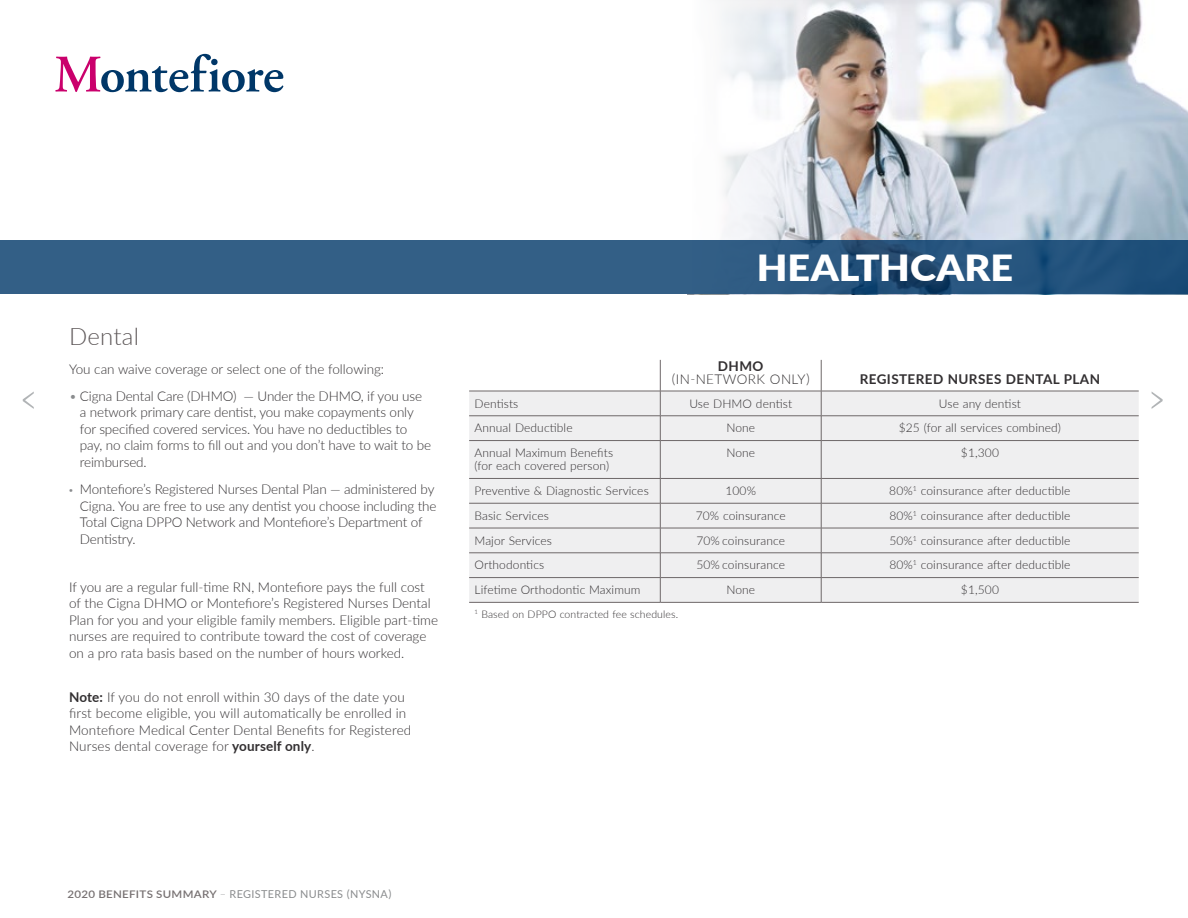
<style>
.page{position:relative;width:1188px;height:918px;background:#fff}
.page>*{position:absolute;margin:0;border:0;box-sizing:border-box;transform-origin:0 0}
.t1{font:900 36px "Lato";letter-spacing:-.005em;color:#fff;scale:1.1 1}
.t2{font:300 24px "Lato";letter-spacing:.01em;color:#5e5859}
.t3{font:300 13.5px/16.5px "Lato";letter-spacing:-.005em;color:#322f31}
.t4{font:700 13.5px "Lato";letter-spacing:.03em;color:#322f31}
.t5{font:300 13.5px "Lato";letter-spacing:.03em;color:#322f31}
.t6{font:300 12px/13.2px "Lato";letter-spacing:.01em;color:#322f31}
.t7{font:10.8px "Lato";letter-spacing:.035em;color:#8a8c8e}
.t8{font:300 10.5px "Lato";letter-spacing:.01em;color:#322f31}
.s1{color:#8a8c8e}
.s2{font-family:"Myriad Pro";font-weight:400;color:#8a8c8e}
.s3{font-weight:700}
.s4{font-weight:600;font-size:10.5px;color:#777172}
.s5{font-weight:300}
</style>
<div class="page">
<svg style="left:23px;top:392px;width:11px;height:17px"></svg>
<svg style="left:1152px;top:392px;width:11px;height:17px"></svg>
<img style="left:1163px;top:95px;width:25px;height:145px">
<svg style="left:110px;top:0;width:1053px;height:240px"></svg>
<svg style="left:144px;top:109px;width:18px;height:15px"></svg>
<svg style="left:273px;top:109px;width:9px;height:11px"></svg>
<svg style="left:55px;top:54px;width:228px;height:38px"></svg>
<div style="left:469px;top:392px;width:670px;height:210px;background:#efeff0"></div>
<hr style="left:469px;top:391px;width:191px;height:1px;background:#6e6869">
<hr style="left:660px;top:391px;width:161px;height:1px;background:#6e6869">
<hr style="left:821px;top:391px;width:318px;height:1px;background:#6e6869">
<hr style="left:469px;top:416px;width:191px;height:1px;background:#6e6869">
<hr style="left:660px;top:416px;width:161px;height:1px;background:#6e6869">
<hr style="left:821px;top:416px;width:318px;height:1px;background:#6e6869">
<hr style="left:469px;top:440px;width:191px;height:1px;background:#6e6869">
<hr style="left:660px;top:440px;width:161px;height:1px;background:#6e6869">
<hr style="left:821px;top:440px;width:318px;height:1px;background:#6e6869">
<hr style="left:469px;top:478px;width:191px;height:1px;background:#6e6869">
<hr style="left:660px;top:478px;width:161px;height:1px;background:#6e6869">
<hr style="left:821px;top:478px;width:318px;height:1px;background:#6e6869">
<hr style="left:469px;top:503px;width:191px;height:1px;background:#6e6869">
<hr style="left:660px;top:503px;width:161px;height:1px;background:#6e6869">
<hr style="left:821px;top:503px;width:318px;height:1px;background:#6e6869">
<hr style="left:469px;top:528px;width:191px;height:1px;background:#6e6869">
<hr style="left:660px;top:528px;width:161px;height:1px;background:#6e6869">
<hr style="left:821px;top:528px;width:318px;height:1px;background:#6e6869">
<hr style="left:469px;top:553px;width:191px;height:1px;background:#6e6869">
<hr style="left:660px;top:553px;width:161px;height:1px;background:#6e6869">
<hr style="left:821px;top:553px;width:318px;height:1px;background:#6e6869">
<hr style="left:469px;top:577px;width:191px;height:1px;background:#6e6869">
<hr style="left:660px;top:577px;width:161px;height:1px;background:#6e6869">
<hr style="left:821px;top:577px;width:318px;height:1px;background:#6e6869">
<hr style="left:469px;top:602px;width:191px;height:1px;background:#6e6869">
<hr style="left:660px;top:602px;width:161px;height:1px;background:#6e6869">
<hr style="left:821px;top:602px;width:318px;height:1px;background:#6e6869">
<hr style="left:660px;top:360px;width:1px;height:31px;background:#6e6869">
<hr style="left:821px;top:360px;width:1px;height:31px;background:#6e6869">
<svg style="left:660px;top:391px;width:1px;height:49px"></svg>
<svg style="left:821px;top:391px;width:1px;height:49px"></svg>
<hr style="left:660px;top:441px;width:1px;height:37px;background:#6e6869">
<hr style="left:821px;top:441px;width:1px;height:37px;background:#6e6869">
<svg style="left:660px;top:479px;width:1px;height:123px"></svg>
<svg style="left:821px;top:479px;width:1px;height:123px"></svg>
<svg style="left:0;top:240px;width:1188px;height:54px;background:#2d5981"></svg>
<h2 class="t2" style="left:69px;top:319px;width:71px">Dental</h2>
<p class="t3" style="left:69px;top:360px;width:317px">You can waive coverage or select one of the following:</p>
<p class="t3" style="left:80px;top:387px;width:353px;text-indent:-11px"><span class="s1">•</span> Cigna Dental Care (DHMO) — Under the DHMO, if you use a network primary care dentist, you make copayments only for specified covered services. You have no deductibles to pay, no claim forms to fill out and you don’t have to wait to be reimbursed.</p>
<p class="t3" style="left:80px;top:481px;width:358px;text-indent:-11px"><span class="s2">•</span> Montefiore’s Registered Nurses Dental Plan — administered by Cigna. You are free to use any dentist you choose including the Total Cigna DPPO Network and Montefiore’s Department of Dentistry.</p>
<p class="t3" style="left:69px;top:578px;width:371px">If you are a regular full-time RN, Montefiore pays the full cost of the Cigna DHMO or Montefiore’s Registered Nurses Dental Plan for you and your eligible family members. Eligible part-time nurses are required to contribute toward the cost of coverage on a pro rata basis based on the number of hours worked.</p>
<p class="t3" style="left:69px;top:688px;width:344px"><span class="s3">Note:</span> If you do not enroll within 30 days of the date you first become eligible, you will automatically be enrolled in Montefiore Medical Center Dental Benefits for Registered Nurses dental coverage for <span class="s3">yourself only</span>.</p>
<h1 class="t1" style="left:757px;top:241px;width:234px">HEALTHCARE</h1>
<p class="t4" style="left:718px;top:356px;width:47px">DHMO</p>
<p class="t5" style="left:672px;top:370px;width:139px">(IN-NETWORK ONLY)</p>
<p class="t4" style="left:860px;top:369px;width:242px">REGISTERED NURSES DENTAL PLAN</p>
<p class="t6" style="left:475px;top:396px;width:45px">Dentists</p>
<p class="t6" style="left:689px;top:396px;width:104px">Use DHMO dentist</p>
<p class="t6" style="left:939px;top:396px;width:84px">Use any dentist</p>
<p class="t6" style="left:475px;top:421px;width:100px">Annual Deductible</p>
<p class="t6" style="left:726px;top:421px;width:30px">None</p>
<p class="t6" style="left:899px;top:421px;width:164px">$25 (for all services combined)</p>
<p class="t6" style="left:475px;top:446px;width:140px">Annual Maximum Benefits (for each covered person)</p>
<p class="t6" style="left:726px;top:446px;width:30px">None</p>
<p class="t6" style="left:961px;top:446px;width:40px">$1,300</p>
<p class="t6" style="left:475px;top:484px;width:176px">Preventive &amp; Diagnostic Services</p>
<p class="t6" style="left:725px;top:484px;width:32px">100%</p>
<p class="t6" style="left:889px;top:484px;width:183px">80%<sup>1</sup> coinsurance after deductible</p>
<p class="t6" style="left:475px;top:509px;width:76px">Basic Services</p>
<p class="t6" style="left:696px;top:509px;width:92px">70% coinsurance</p>
<p class="t6" style="left:889px;top:509px;width:183px">80%<sup>1</sup> coinsurance after deductible</p>
<p class="t6" style="left:475px;top:533px;width:79px">Major Services</p>
<p class="t6" style="left:696px;top:533px;width:90px">70% coinsurance</p>
<p class="t6" style="left:889px;top:533px;width:183px">50%<sup>1</sup> coinsurance after deductible</p>
<p class="t6" style="left:475px;top:558px;width:71px">Orthodontics</p>
<p class="t6" style="left:696px;top:558px;width:90px">50% coinsurance</p>
<p class="t6" style="left:889px;top:558px;width:183px">80%<sup>1</sup> coinsurance after deductible</p>
<p class="t6" style="left:475px;top:583px;width:168px">Lifetime Orthodontic Maximum</p>
<p class="t6" style="left:726px;top:583px;width:30px">None</p>
<p class="t6" style="left:961px;top:583px;width:40px">$1,500</p>
<p class="t8" style="left:475px;top:607px;width:205px"><sup>1</sup> Based on DPPO contracted fee schedules.</p>
<p class="t7" style="left:68px;top:886px;width:325px"><span class="s4">2020 BENEFITS SUMMARY</span> <span class="s5">–</span> REGISTERED NURSES (NYSNA)</p>
</div>
